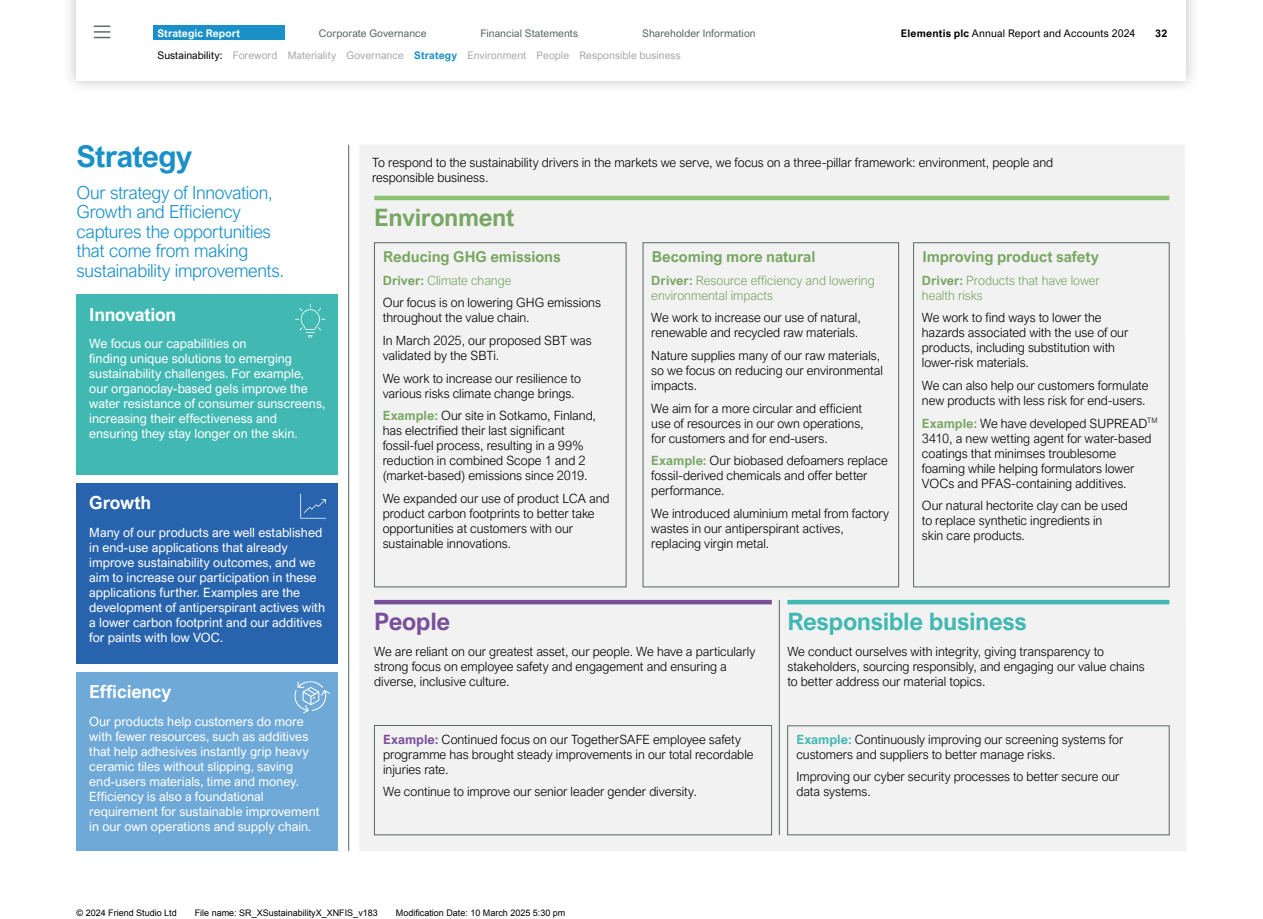
<style>
.page{position:relative;width:1263px;height:919px;background:#fff}
.page>*{position:absolute;margin:0;border:0;box-sizing:border-box;transform-origin:0 0}
.t1{font:700 30px "Arial Nova";letter-spacing:-.025em;color:#1990c8}
.t2{font:700 24px "Arial Nova";letter-spacing:-.015em;color:#42b8b2}
.t3{font:700 24px "Arial Nova";letter-spacing:-.015em;color:#78a763}
.t4{font:700 24px "Arial Nova";letter-spacing:-.015em;color:#7a4f9a}
.t5{font:300 18px/19.5px "Arial Nova";letter-spacing:-.02em;color:#1990c8}
.t6{font:700 18px "Arial Nova";letter-spacing:-.015em;color:#fff}
.t7{font:700 15px "Arial Nova";letter-spacing:-.005em;color:#78a763}
.t8{font:300 12.75px/15px "Arial Nova";letter-spacing:-.005em;color:#000}
.t9{font:12.75px/15px "Arial Nova";color:#fff}
.t10{font:300 12.75px/15px "Arial Nova";letter-spacing:-.005em;color:#78a763}
.t11{font:10.5px "Arial Nova";letter-spacing:.005em;color:#a9a9a9}
.t12{font:10.5px "Arial Nova";letter-spacing:.005em;color:#5a6564}
.t13{font:10.5px "Arial Nova";letter-spacing:.015em;color:#000}
.t14{font:700 10.5px "Arial Nova";letter-spacing:.01em;color:#fff}
.t15{font:700 10.5px "Arial Nova";color:#000}
.t16{font:9px "Arial";color:#000}
.s1{color:#000}
.s2{font-weight:700;color:#1990c8}
.s3{font-weight:700}
.s4{font-weight:700;color:#78a763}
.s5{color:#78a763}
.s6{font-weight:700;color:#7a4f9a}
.s7{font-weight:700;color:#42b8b2}
</style>
<div class="page">
<div style="left:77px;top:294px;width:261px;height:181px;background:#42b8b2"></div>
<div style="left:77px;top:483px;width:261px;height:180px;background:#2863ad"></div>
<div style="left:77px;top:672px;width:261px;height:178px;background:#6ea9d7"></div>
<div style="left:360px;top:145px;width:826px;height:705px;background:#f3f2f3"></div>
<hr style="left:374px;top:196px;width:795px;height:4px;background:#8cc373">
<div style="left:374px;top:242px;width:252px;height:345px;border:1px solid #5a6564"></div>
<div style="left:643px;top:242px;width:256px;height:345px;border:1px solid #5a6564"></div>
<div style="left:913px;top:242px;width:256px;height:345px;border:1px solid #5a6564"></div>
<svg style="left:295px;top:303px;width:30px;height:35px"></svg>
<svg style="left:300px;top:493px;width:26px;height:25px"></svg>
<svg style="left:294px;top:681px;width:36px;height:32px"></svg>
<hr style="left:374px;top:600px;width:398px;height:4px;background:#7a4f9a">
<div style="left:374px;top:725px;width:398px;height:110px;border:1px solid #5a6564"></div>
<hr style="left:787px;top:600px;width:382px;height:4px;background:#42b8b2">
<div style="left:787px;top:725px;width:382px;height:110px;border:1px solid #5a6564"></div>
<div style="left:63px;top:0;width:1137px;height:95px;background:#000;opacity:.25"></div>
<div style="left:77px;top:0;width:1109px;height:81px;background:#fff"></div>
<div style="left:153px;top:26px;width:132px;height:14px;background:#1990c8"></div>
<hr style="left:348px;top:145px;width:1px;height:705px;background:#5a6564">
<hr style="left:779px;top:600px;width:1px;height:235px;background:#5a6564">
<svg style="left:94px;top:26px;width:16px;height:12px"></svg>
<p class="t14" style="left:157px;top:28px;width:84px">Strategic Report</p>
<p class="t12" style="left:319px;top:28px;width:109px">Corporate Governance</p>
<p class="t12" style="left:480px;top:28px;width:99px">Financial Statements</p>
<p class="t12" style="left:642px;top:28px;width:115px">Shareholder Information</p>
<p class="t15" style="left:1155px;top:28px;width:14px">32</p>
<p class="t11" style="left:157px;top:49px;width:525px"><span class="s1">Sustainability:</span> Foreword Materiality Governance <span class="s2">Strategy</span> Environment People Responsible business</p>
<p class="t13" style="left:901px;top:28px;width:236px"><span class="s3">Elementis plc</span> Annual Report and Accounts 2024</p>
<h1 class="t1" style="left:77px;top:138px;width:118px">Strategy</h1>
<h3 class="t5" style="left:77px;top:183px;width:209px">Our strategy of Innovation,<br>Growth and Efficiency captures the opportunities that come from making sustainability improvements.</h3>
<h3 class="t6" style="left:89px;top:303px;width:88px">Innovation</h3>
<p class="t9" style="left:89px;top:336px;width:237px">We focus our capabilities on<br>finding unique solutions to emerging sustainability challenges. For example, our organoclay-based gels improve the water resistance of consumer sunscreens, increasing their effectiveness and ensuring they stay longer on the skin.</p>
<h3 class="t6" style="left:89px;top:492px;width:63px">Growth</h3>
<p class="t9" style="left:89px;top:525px;width:237px">Many of our products are well established in end-use applications that already improve sustainability outcomes, and we aim to increase our participation in these applications further. Examples are the development of antiperspirant actives with a lower carbon footprint and our additives for paints with low VOC.</p>
<h3 class="t6" style="left:89px;top:681px;width:84px">Efficiency</h3>
<p class="t9" style="left:89px;top:714px;width:232px">Our products help customers do more with fewer resources, such as additives that help adhesives instantly grip heavy ceramic tiles without slipping, saving end-users materials, time and money.<br>Efficiency is also a foundational requirement for sustainable improvement in our own operations and supply chain.</p>
<p class="t8" style="left:372px;top:155px;width:683px">To respond to the sustainability drivers in the markets we serve, we focus on a three-pillar framework: environment, people and responsible business.</p>
<h2 class="t3" style="left:374px;top:203px;width:142px">Environment</h2>
<p class="t7" style="left:383px;top:248px;width:179px">Reducing GHG emissions</p>
<p class="t8" style="left:383px;top:269px;width:220px;line-height:22.5px"><span class="s4">Driver:</span> <span class="s5">Climate change<br></span>Our focus is on lowering GHG emissions</p>
<p class="t8" style="left:383px;top:307px;width:211px;line-height:22.5px">throughout the value chain.<br>In March 2025, our proposed SBT was</p>
<p class="t8" style="left:383px;top:344px;width:200px;line-height:22.5px">validated by the SBTi.<br>We work to increase our resilience to</p>
<p class="t8" style="left:383px;top:382px;width:215px;line-height:22.5px">various risks climate change brings.<br><span class="s4">Example:</span> Our site in Sotkamo, Finland,</p>
<p class="t8" style="left:383px;top:423px;width:207px">has electrified their last significant fossil-fuel process, resulting in a 99% reduction in combined Scope 1 and 2 (market-based) emissions since 2019.</p>
<p class="t8" style="left:383px;top:490px;width:228px">We expanded our use of product LCA and product carbon footprints to better take opportunities at customers with our sustainable innovations.</p>
<p class="t7" style="left:922px;top:248px;width:178px">Improving product safety</p>
<p class="t10" style="left:922px;top:273px;width:179px"><span class="s3">Driver:</span> Products that have lower health risks</p>
<p class="t8" style="left:922px;top:310px;width:208px">We work to find ways to lower the hazards associated with the use of our products, including substitution with lower-risk materials.</p>
<p class="t8" style="left:922px;top:378px;width:228px">We can also help our customers formulate new products with less risk for end-users.</p>
<p class="t8" style="left:922px;top:415px;width:237px"><span class="s4">Example:</span> We have developed SUPREAD<sup>TM </sup>3410, a new wetting agent for water-based coatings that minimses troublesome foaming while helping formulators lower VOCs and PFAS-containing additives.</p>
<p class="t8" style="left:922px;top:498px;width:207px">Our natural hectorite clay can be used to replace synthetic ingredients in<br>skin care products.</p>
<p class="t7" style="left:652px;top:248px;width:165px">Becoming more natural</p>
<p class="t10" style="left:651px;top:273px;width:225px"><span class="s3">Driver:</span> Resource efficiency and lowering environmental impacts</p>
<p class="t8" style="left:651px;top:310px;width:211px">We work to increase our use of natural, renewable and recycled raw materials.</p>
<p class="t8" style="left:651px;top:348px;width:233px">Nature supplies many of our raw materials, so we focus on reducing our environmental impacts.</p>
<p class="t8" style="left:651px;top:400px;width:214px">We aim for a more circular and efficient use of resources in our own operations, for customers and for end-users.</p>
<p class="t8" style="left:651px;top:453px;width:238px"><span class="s4">Example:</span> Our biobased defoamers replace fossil-derived chemicals and offer better performance.</p>
<p class="t8" style="left:651px;top:505px;width:239px">We introduced aluminium metal from factory wastes in our antiperspirant actives, replacing virgin metal.</p>
<h2 class="t4" style="left:374px;top:607px;width:78px">People</h2>
<p class="t8" style="left:374px;top:643px;width:383px">We are reliant on our greatest asset, our people. We have a particularly strong focus on employee safety and engagement and ensuring a diverse, inclusive culture.</p>
<p class="t8" style="left:383px;top:731px;width:372px"><span class="s6">Example:</span> Continued focus on our TogetherSAFE employee safety programme has brought steady improvements in our total recordable injuries rate.</p>
<p class="t8" style="left:383px;top:784px;width:315px">We continue to improve our senior leader gender diversity.</p>
<h2 class="t2" style="left:787px;top:607px;width:241px">Responsible business</h2>
<p class="t8" style="left:787px;top:643px;width:359px">We conduct ourselves with integrity, giving transparency to stakeholders, sourcing responsibly, and engaging our value chains to better address our material topics.</p>
<p class="t8" style="left:796px;top:731px;width:328px"><span class="s7">Example:</span> Continuously improving our screening systems for customers and suppliers to better manage risks.</p>
<p class="t8" style="left:796px;top:769px;width:325px">Improving our cyber security processes to better secure our data systems.</p>
<p class="t16" style="left:77px;top:906px;width:102px">© 2024 Friend Studio Ltd</p>
<p class="t16" style="left:195px;top:906px;width:185px">File name: SR_XSustainabilityX_XNFIS_v183</p>
<p class="t16" style="left:396px;top:906px;width:171px">Modification Date: 10 March 2025 5:30 pm</p>
</div>
